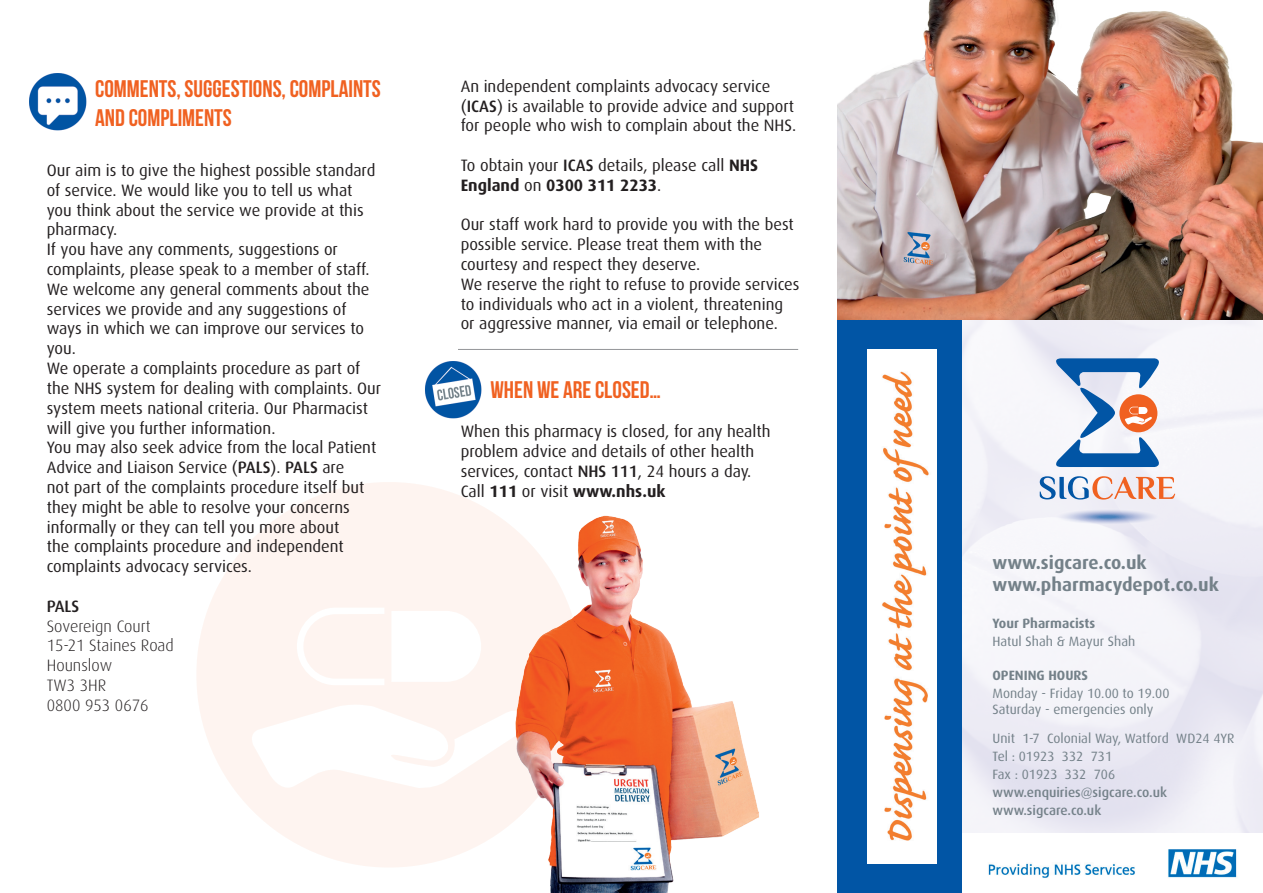
<style>
.page{position:relative;width:1263px;height:893px;background:#fff}
.page>*{position:absolute;margin:0;border:0;box-sizing:border-box;transform-origin:0 0}
.t1{font:24px/28.8px "Bebas Neue";color:#f06121}
.t2{font:700 18.45px/22.2px "Dax";color:#748189}
.t3{font:16.5px/19.8px "Dax";color:#231f20}
.t4{font:300 16.5px/19.8px "Dax";color:#231f20}
.t5{font:500 16.5px "Dax";color:#231f20}
.t6{font:13.5px/18px "Dax";color:#748189}
.t7{font:500 13.5px/18px "Dax";color:#748189}
.t8{font:700 13.5px "Dax";color:#748189}
.s1{font-weight:500}
.s2{font-weight:700}
</style>
<div class="page">
<svg style="left:197px;top:482px;width:301px;height:385px;fill:#fef4f0"></svg>
<img style="left:962px;top:320px;width:301px;height:558px">
<div style="left:838px;top:176px;width:124px;height:717px;background:#0155a5"></div>
<img style="left:838px;top:0;width:425px;height:320px">
<img style="left:425px;top:361px;width:57px;height:58px">
<img style="left:29px;top:73px;width:58px;height:58px">
<hr style="left:458px;top:349px;width:340px;height:1px;background:#939598">
<svg style="left:1054px;top:508px;width:106px;height:16px"></svg>
<svg style="left:1040px;top:476px;width:135px;height:24px"></svg>
<svg style="left:1052px;top:358px;width:110px;height:109px"></svg>
<img style="left:498px;top:515px;width:261px;height:378px">
<img style="left:867px;top:350px;width:69px;height:514px">
<h1 class="t1" style="left:95px;top:74px;width:287px">COMMENTS, SUGGESTIONS, COMPLAINTS<br>AND COMPLIMENTS</h1>
<p class="t3" style="left:47px;top:161px;width:336px">Our aim is to give the highest possible standard of service. We would like you to tell us what you think about the service we provide at this pharmacy.<br>If you have any comments, suggestions or complaints, please speak to a member of staff.<br>We welcome any general comments about the services we provide and any suggestions of ways in which we can improve our services to you.<br>We operate a complaints procedure as part of the NHS system for dealing with complaints. Our system meets national criteria. Our Pharmacist will give you further information.<br>You may also seek advice from the local Patient Advice and Liaison Service (<span class="s1">PALS</span>). <span class="s1">PALS</span> are<br>not part of the complaints procedure itself but they might be able to resolve your concerns informally or they can tell you more about<br>the complaints procedure and independent complaints advocacy services.</p>
<p class="t5" style="left:47px;top:597px;width:34px">PALS</p>
<p class="t4" style="left:47px;top:616px;width:129px">Sovereign Court<br>15-21 Staines Road<br>Hounslow<br>TW3 3HR<br>0800 953 0676</p>
<p class="t3" style="left:461px;top:76px;width:337px">An independent complaints advocacy service (<span class="s1">ICAS</span>) is available to provide advice and support for people who wish to complain about the NHS.</p>
<p class="t3" style="left:461px;top:156px;width:299px">To obtain your <span class="s1">ICAS</span> details, please call <span class="s2">NHS<br>England</span> on <span class="s2">0300 311 2233</span>.</p>
<p class="t3" style="left:461px;top:215px;width:340px">Our staff work hard to provide you with the best possible service. Please treat them with the courtesy and respect they deserve.<br>We reserve the right to refuse to provide services to individuals who act in a violent, threatening or aggressive manner, via email or telephone.</p>
<h1 class="t1" style="left:490px;top:375px;width:172px">WHEN WE ARE CLOSED…</h1>
<p class="t3" style="left:461px;top:422px;width:311px">When this pharmacy is closed, for any health problem advice and details of other health services, contact <span class="s1">NHS 111</span>, 24 hours a day.<br>Call <span class="s2">111</span> or visit <span class="s2">www.nhs.uk</span></p>
<p class="t2" style="left:992px;top:552px;width:228px">www.sigcare.co.uk www.pharmacydepot.co.uk</p>
<p class="t8" style="left:992px;top:615px;width:104px">Your Pharmacists</p>
<p class="t6" style="left:992px;top:632px;width:144px">Hatul Shah &amp; Mayur Shah</p>
<p class="t8" style="left:992px;top:668px;width:97px">OPENING HOURS</p>
<p class="t6" style="left:992px;top:685px;width:178px;line-height:16.2px">Monday - Friday 10.00 to 19.00<br>Saturday - emergencies only</p>
<p class="t6" style="left:992px;top:729px;width:243px">Unit 1-7 Colonial Way, Watford WD24 4YR<br>Tel : 01923 332 731<br>Fax : 01923 332 706</p>
<p class="t7" style="left:992px;top:783px;width:176px">www.enquiries@sigcare.co.uk www.sigcare.co.uk</p>
</div>
